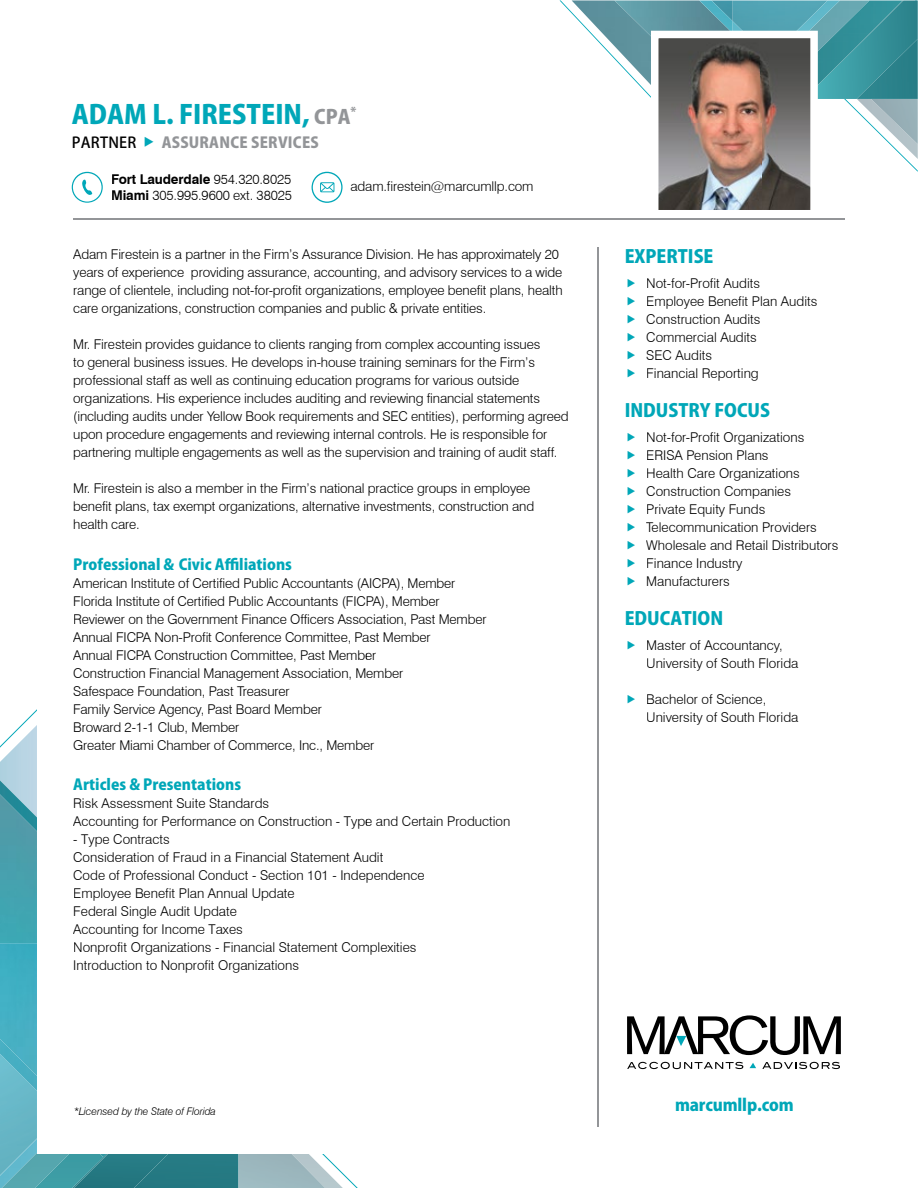
<style>
.page{position:relative;width:918px;height:1188px;background:#fff}
.page>*{position:absolute;margin:0;border:0;box-sizing:border-box;transform-origin:0 0}
.t1{font:800 25.95px "Koz Go Pro";color:#00a7b8}
.t2{font:800 18px "Koz Go Pro";color:#00a7b8}
.t3{font:800 16.5px "Koz Go Pro";letter-spacing:-.01em;color:#00a7b8}
.t4{font:800 15px "Koz Go Pro";color:#00a7b8}
.t5{font:800 15px "Koz Go Pro";letter-spacing:.015em;color:#939598}
.t6{font:300 13.5px/18px "Swiss 721 BT";letter-spacing:-.01em;color:#000}
.t7{font:italic 300 10.5px "Swiss 721 BT";letter-spacing:-.01em;color:#000}
.s1{font-size:19.5px;color:#939598}
.s2{font-weight:500;color:#000}
.s3{color:#00a7b8}
.s4{font-weight:700}
</style>
<div class="page">
<svg style="left:22px;top:709px;width:15px;height:15px"></svg>
<svg style="left:325px;top:1155px;width:33px;height:33px"></svg>
<div style="left:169px;top:1154px;width:69px;height:34px;background:#257a83"></div>
<img style="left:240px;top:1154px;width:85px;height:34px">
<img style="left:239px;top:1100px;width:1px;height:88px">
<img style="left:238px;top:1100px;width:1px;height:88px">
<img style="left:38px;top:1154px;width:34px;height:34px">
<div style="left:0;top:1091px;width:37px;height:47px;background:#67b6c6"></div>
<img style="left:0;top:1138px;width:38px;height:50px">
<img style="left:0;top:724px;width:37px;height:56px">
<svg style="left:72px;top:1154px;width:97px;height:34px"></svg>
<img style="left:0;top:832px;width:37px;height:207px">
<img style="left:0;top:1039px;width:37px;height:52px">
<img style="left:0;top:780px;width:37px;height:52px">
<div style="left:38px;top:651px;width:328px;height:502px;background:#fff"></div>
<hr style="left:73px;top:219px;width:772px;height:1px;background:#939598">
<svg style="left:627px;top:1062px;width:116px;height:7px"></svg>
<svg style="left:762px;top:1062px;width:78px;height:7px"></svg>
<svg style="left:627px;top:1015px;width:214px;height:40px"></svg>
<svg style="left:750px;top:1063px;width:6px;height:5px"></svg>
<hr style="left:598px;top:247px;width:1px;height:879px;background:#939598">
<svg style="left:560px;top:0;width:358px;height:210px"></svg>
<svg style="left:72px;top:172px;width:31px;height:31px"></svg>
<svg style="left:311px;top:172px;width:32px;height:31px"></svg>
<h1 class="t1" style="left:72px;top:97px;width:286px">ADAM L. FIRESTEIN, <span class="s1">CPA</span><sup>*</sup></h1>
<p class="t5" style="left:72px;top:132px;width:249px"><span class="s2">PARTNER</span> <span class="s3">◆</span> ASSURANCE SERVICES</p>
<p class="t6" style="left:350px;top:177px;width:185px">adam.firestein@marcumllp.com</p>
<p class="t6" style="left:111px;top:170px;width:182px;line-height:16.5px"><span class="s4">Fort Lauderdale</span> 954.320.8025<br><span class="s4">Miami</span> 305.995.9600 ext. 38025</p>
<p class="t6" style="left:73px;top:245px;width:491px">Adam Firestein is a partner in the Firm’s Assurance Division. He has approximately 20 years of experience providing assurance, accounting, and advisory services to a wide range of clientele, including not-for-profit organizations, employee benefit plans, health care organizations, construction companies and public &amp; private entities.</p>
<p class="t6" style="left:73px;top:335px;width:497px">Mr. Firestein provides guidance to clients ranging from complex accounting issues<br>to general business issues. He develops in-house training seminars for the Firm’s professional staff as well as continuing education programs for various outside organizations. His experience includes auditing and reviewing financial statements (including audits under Yellow Book requirements and SEC entities), performing agreed upon procedure engagements and reviewing internal controls. He is responsible for partnering multiple engagements as well as the supervision and training of audit staff.</p>
<p class="t6" style="left:73px;top:479px;width:463px">Mr. Firestein is also a member in the Firm’s national practice groups in employee benefit plans, tax exempt organizations, alternative investments, construction and health care.</p>
<p class="t4" style="left:73px;top:554px;width:220px">Professional &amp; Civic Affiliations</p>
<p class="t6" style="left:73px;top:574px;width:415px">American Institute of Certified Public Accountants (AICPA), Member Florida Institute of Certified Public Accountants (FICPA), Member Reviewer on the Government Finance Officers Association, Past Member Annual FICPA Non-Profit Conference Committee, Past Member<br>Annual FICPA Construction Committee, Past Member<br>Construction Financial Management Association, Member<br>Safespace Foundation, Past Treasurer<br>Family Service Agency, Past Board Member<br>Broward 2-1-1 Club, Member<br>Greater Miami Chamber of Commerce, Inc., Member</p>
<p class="t4" style="left:73px;top:775px;width:169px">Articles &amp; Presentations</p>
<p class="t6" style="left:73px;top:794px;width:439px">Risk Assessment Suite Standards<br>Accounting for Performance on Construction - Type and Certain Production</p>
<p class="t6" style="left:73px;top:830px;width:353px">- Type Contracts<br>Consideration of Fraud in a Financial Statement Audit<br>Code of Professional Conduct - Section 101 - Independence Employee Benefit Plan Annual Update<br>Federal Single Audit Update<br>Accounting for Income Taxes<br>Nonprofit Organizations - Financial Statement Complexities Introduction to Nonprofit Organizations</p>
<h2 class="t2" style="left:625px;top:245px;width:90px">EXPERTISE</h2>
<p class="t6" style="left:646px;top:274px;width:173px">Not-for-Profit Audits<br>Employee Benefit Plan Audits<br>Construction Audits<br>Commercial Audits<br>SEC Audits<br>Financial Reporting</p>
<h2 class="t2" style="left:625px;top:399px;width:147px">INDUSTRY FOCUS</h2>
<p class="t6" style="left:646px;top:428px;width:194px">Not-for-Profit Organizations<br>ERISA Pension Plans<br>Health Care Organizations<br>Construction Companies<br>Private Equity Funds<br>Telecommunication Providers<br>Wholesale and Retail Distributors<br>Finance Industry<br>Manufacturers</p>
<h2 class="t2" style="left:625px;top:607px;width:100px">EDUCATION</h2>
<p class="t6" style="left:646px;top:636px;width:154px">Master of Accountancy,<br>University of South Florida</p>
<p class="t6" style="left:646px;top:690px;width:154px">Bachelor of Science,<br>University of South Florida</p>
<p class="t7" style="left:74px;top:1105px;width:144px">*Licensed by the State of Florida</p>
<p class="t3" style="left:675px;top:1094px;width:120px">marcumllp.com</p>
</div>
